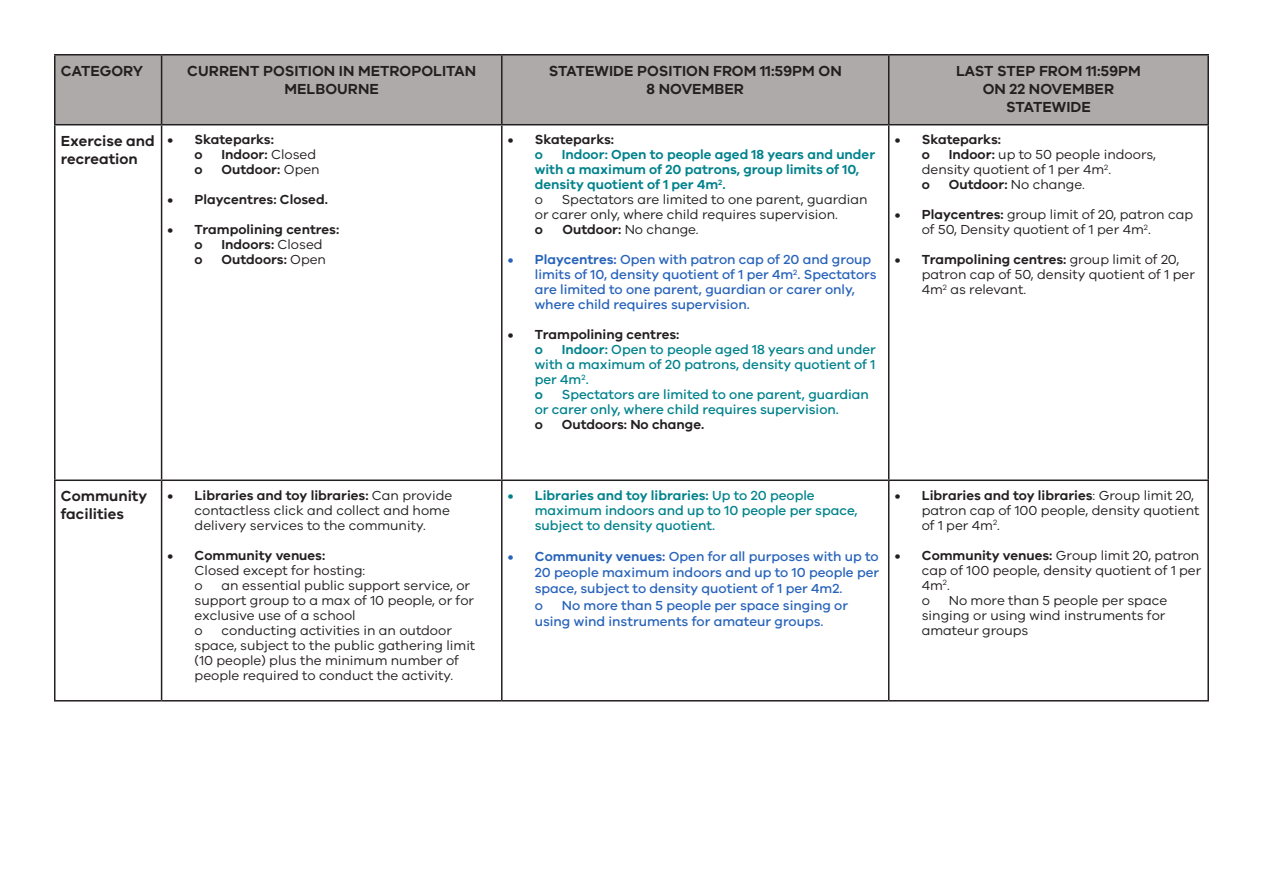
<style>
.page{position:relative;width:1263px;height:893px;background:#fff}
.page>*{position:absolute;margin:0;border:0;box-sizing:border-box;transform-origin:0 0}
.t1{font:600 15px/18px "VIC";color:#231f20;text-align:center}
.t2{font:13.5px/15px "VIC";color:#231f20}
.t3{font:500 13.5px/16.2px "VIC";color:#2863ba}
.t4{font:500 13.5px/15px "VIC";color:#00828c}
.t5{font:600 13.5px/15px "VIC";color:#231f20}
.t6{font:600 13.5px/15px "VIC";color:#00828c}
.s1{color:#00828c}
.s2{font-weight:400}
.s3{font-weight:400;color:#231f20}
.s4{font-weight:600}
.s5{font-weight:600;color:#231f20}
</style>
<div class="page">
<div style="left:55px;top:55px;width:107px;height:70px;background:#aeaaaa"></div>
<div style="left:162px;top:56px;width:1045px;height:68px;background:#aeaaaa"></div>
<hr style="left:54px;top:54px;width:108px;height:2px;background:#231f20">
<hr style="left:54px;top:56px;width:2px;height:68px;background:#231f20">
<hr style="left:162px;top:54px;width:340px;height:2px;background:#231f20">
<hr style="left:161px;top:56px;width:1px;height:68px;background:#231f20">
<hr style="left:502px;top:54px;width:387px;height:2px;background:#231f20">
<hr style="left:501px;top:56px;width:1px;height:68px;background:#231f20">
<hr style="left:889px;top:54px;width:320px;height:2px;background:#231f20">
<hr style="left:888px;top:56px;width:1px;height:68px;background:#231f20">
<hr style="left:1207px;top:56px;width:2px;height:68px;background:#231f20">
<hr style="left:54px;top:124px;width:108px;height:1px;background:#231f20">
<hr style="left:54px;top:125px;width:2px;height:354px;background:#231f20">
<hr style="left:162px;top:124px;width:340px;height:1px;background:#231f20">
<hr style="left:161px;top:125px;width:1px;height:354px;background:#231f20">
<hr style="left:502px;top:124px;width:387px;height:1px;background:#231f20">
<hr style="left:501px;top:125px;width:1px;height:354px;background:#231f20">
<hr style="left:889px;top:124px;width:320px;height:1px;background:#231f20">
<hr style="left:888px;top:125px;width:1px;height:354px;background:#231f20">
<hr style="left:1207px;top:125px;width:2px;height:354px;background:#231f20">
<hr style="left:54px;top:479px;width:108px;height:2px;background:#231f20">
<hr style="left:54px;top:481px;width:2px;height:219px;background:#231f20">
<hr style="left:162px;top:479px;width:340px;height:2px;background:#231f20">
<hr style="left:161px;top:481px;width:1px;height:219px;background:#231f20">
<hr style="left:502px;top:479px;width:387px;height:2px;background:#231f20">
<hr style="left:501px;top:481px;width:1px;height:219px;background:#231f20">
<hr style="left:889px;top:479px;width:320px;height:2px;background:#231f20">
<hr style="left:888px;top:481px;width:1px;height:219px;background:#231f20">
<hr style="left:1207px;top:481px;width:2px;height:219px;background:#231f20">
<hr style="left:54px;top:700px;width:108px;height:1px;background:#231f20">
<hr style="left:162px;top:700px;width:340px;height:1px;background:#231f20">
<hr style="left:502px;top:700px;width:387px;height:1px;background:#231f20">
<hr style="left:889px;top:700px;width:320px;height:1px;background:#231f20">
<p class="t1" style="left:61px;top:61px;width:84px">CATEGORY</p>
<p class="t1" style="left:187px;top:61px;width:290px">CURRENT POSITION IN METROPOLITAN<br>MELBOURNE</p>
<p class="t1" style="left:549px;top:61px;width:294px">STATEWIDE POSITION FROM 11:59PM ON<br>8 NOVEMBER</p>
<p class="t1" style="left:956px;top:61px;width:186px">LAST STEP FROM 11:59PM<br>ON 22 NOVEMBER<br>STATEWIDE</p>
<p class="t1" style="left:61px;top:131px;width:96px;text-align:left">Exercise and recreation</p>
<p class="t5" style="left:195px;top:132px;width:81px;text-indent:-27px">• Skateparks: o</p>
<p class="t5" style="left:535px;top:132px;width:81px;text-indent:-27px">• Skateparks: <span class="s1">o</span></p>
<p class="t5" style="left:922px;top:132px;width:81px;text-indent:-27px">• Skateparks: o</p>
<p class="t5" style="left:222px;top:147px;width:96px">Indoor: <span class="s2">Closed</span></p>
<p class="t6" style="left:535px;top:147px;width:342px;text-indent:27px">Indoor: Open to people aged 18 years and under with a maximum of 20 patrons, group limits of 10, density quotient of 1 per 4m<sup>2</sup>.<br><span class="s3">o</span></p>
<p class="t2" style="left:922px;top:147px;width:236px;text-indent:27px"><span class="s4">Indoor:</span> up to 50 people indoors, density quotient of 1 per 4m<sup>2</sup>.<br><span class="s4">o</span></p>
<p class="t5" style="left:195px;top:162px;width:10px">o</p>
<p class="t5" style="left:222px;top:162px;width:100px">Outdoor: <span class="s2">Open</span></p>
<p class="t5" style="left:168px;top:192px;width:162px">• Playcentres: Closed.</p>
<p class="t5" style="left:195px;top:222px;width:146px;text-indent:-27px">• Trampolining centres: o</p>
<p class="t2" style="left:949px;top:177px;width:138px"><span class="s4">Outdoor:</span> No change.</p>
<p class="t2" style="left:922px;top:207px;width:273px;text-indent:-27px"><span class="s4">• Playcentres:</span> group limit of 20, patron cap of 50, Density quotient of 1 per 4m<sup>2</sup>.</p>
<p class="t2" style="left:922px;top:252px;width:275px;text-indent:-27px"><span class="s4">• Trampolining centres:</span> group limit of 20, patron cap of 50, density quotient of 1 per<br>4m<sup>2</sup> as relevant.</p>
<p class="t2" style="left:535px;top:192px;width:334px;text-indent:27px">Spectators are limited to one parent, guardian or carer only, where child requires supervision.<br><span class="s4">o</span></p>
<p class="t2" style="left:563px;top:222px;width:138px"><span class="s4">Outdoor:</span> No change.</p>
<p class="t3" style="left:535px;top:252px;width:343px;line-height:15px;text-indent:-27px"><span class="s4">• Playcentres:</span> Open with patron cap of 20 and group limits of 10, density quotient of 1 per 4m<sup>2</sup>. Spectators are limited to one parent, guardian or carer only, where child requires supervision.</p>
<p class="t5" style="left:535px;top:327px;width:146px;text-indent:-27px">• Trampolining centres: <span class="s1">o</span></p>
<p class="t5" style="left:222px;top:237px;width:103px">Indoors: <span class="s2">Closed</span></p>
<p class="t5" style="left:195px;top:252px;width:10px">o</p>
<p class="t5" style="left:222px;top:252px;width:106px">Outdoors: <span class="s2">Open</span></p>
<p class="t4" style="left:535px;top:342px;width:343px;text-indent:27px"><span class="s4">Indoor:</span> Open to people aged 18 years and under with a maximum of 20 patrons, density quotient of 1 per 4m<sup>2</sup>.<br><span class="s4">o</span></p>
<p class="t4" style="left:535px;top:387px;width:336px;text-indent:27px">Spectators are limited to one parent, guardian or carer only, where child requires supervision.<br><span class="s5">o</span></p>
<p class="t5" style="left:562px;top:417px;width:144px">Outdoors: No change.</p>
<p class="t1" style="left:61px;top:487px;width:88px;text-align:left">Community facilities</p>
<p class="t2" style="left:195px;top:487px;width:259px;text-indent:-27px"><span class="s4">• Libraries and toy libraries:</span> Can provide contactless click and collect and home delivery services to the community.</p>
<p class="t2" style="left:195px;top:547px;width:172px;text-indent:-27px"><span class="s4">• Community venues:<br></span>Closed except for hosting: o</p>
<p class="t2" style="left:195px;top:577px;width:281px;text-indent:27px">an essential public support service, or support group to a max of 10 people, or for exclusive use of a school<br>o</p>
<p class="t2" style="left:195px;top:622px;width:282px;text-indent:27px">conducting activities in an outdoor space, subject to the public gathering limit (10 people) plus the minimum number of people required to conduct the activity.</p>
<p class="t4" style="left:535px;top:487px;width:324px;text-indent:-27px"><span class="s4">• Libraries and toy libraries:</span> Up to 20 people maximum indoors and up to 10 people per space, subject to density quotient.</p>
<p class="t3" style="left:535px;top:548px;width:346px;text-indent:-27px"><span class="s4">• Community venues:</span> Open for all purposes with up to 20 people maximum indoors and up to 10 people per space, subject to density quotient of 1 per 4m2.<br>o</p>
<p class="t3" style="left:535px;top:596px;width:315px;text-indent:27px">No more than 5 people per space singing or using wind instruments for amateur groups.</p>
<p class="t2" style="left:922px;top:487px;width:279px;text-indent:-27px"><span class="s4">• Libraries and toy libraries</span>: Group limit 20, patron cap of 100 people, density quotient of 1 per 4m<sup>2</sup>.</p>
<p class="t2" style="left:922px;top:547px;width:281px;text-indent:-27px"><span class="s4">• Community venues:</span> Group limit 20, patron cap of 100 people, density quotient of 1 per<br>4m<sup>2</sup>.<br>o</p>
<p class="t2" style="left:922px;top:592px;width:247px;text-indent:27px">No more than 5 people per space singing or using wind instruments for amateur groups</p>
</div>
